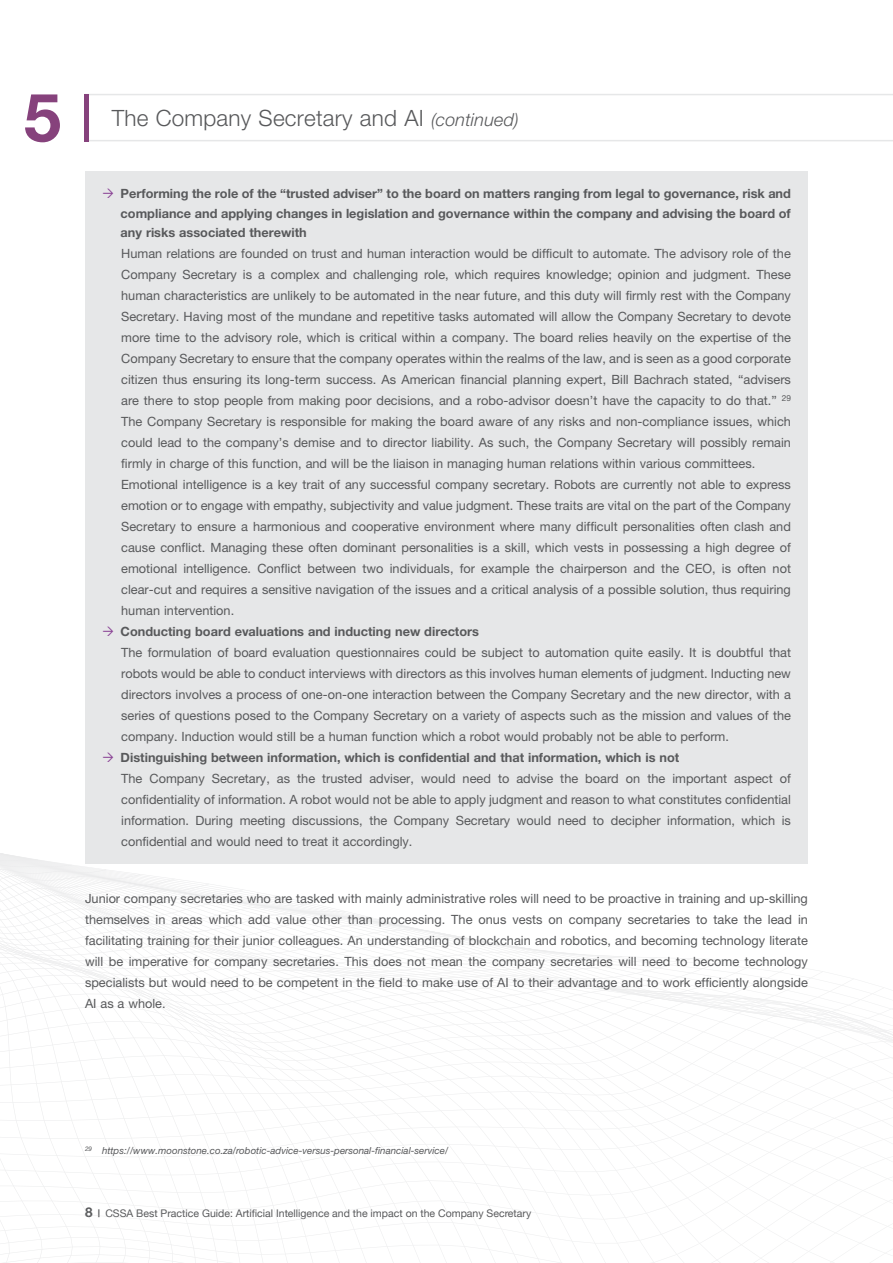
<style>
.page{position:relative;width:893px;height:1263px;background:#fff}
.page>*{position:absolute;margin:0;border:0;box-sizing:border-box;transform-origin:0 0}
.t1{font:700 67.05px "Helvetica Neue";color:#86427c}
.t2{font:300 22.5px "Helvetica Neue";letter-spacing:.01em;color:#58595b}
.t3{font:12.75px/21px "Helvetica Neue";color:#58595b;text-align:justify}
.t4{font:700 12.75px/19.5px "Helvetica Neue";color:#58595b;text-align:justify}
.t5{font:10.5px "Helvetica Neue";color:#58595b}
.t6{font:italic 9.75px "Helvetica Neue";color:#58595b}
.s1{font-style:italic;font-size:18px}
.s2{font-weight:700;font-size:13.5px}
.s3{font-weight:700}
</style>
<div class="page">
<svg style="left:0;top:853px;width:893px;height:410px"></svg>
<div style="left:85px;top:171px;width:723px;height:692px;background:#e6e7e8"></div>
<svg style="left:89px;top:94px;width:804px;height:47px"></svg>
<hr style="left:85px;top:94px;width:4px;height:47px;background:#86427c">
<h1 class="t1" style="left:24px;top:76px;width:39px">5</h1>
<h2 class="t2" style="left:112px;top:105px;width:409px">The Company Secretary and AI <span class="s1">(continued)</span></h2>
<p class="t4" style="left:121px;top:184px;width:672px">Performing the role of the “trusted adviser” to the board on matters ranging from legal to governance, risk and compliance and applying changes in legislation and governance within the company and advising the board of any risks associated therewith</p>
<p class="t3" style="left:121px;top:243px;width:671px;text-align:left">Human relations are founded on trust and human interaction would be difficult to automate. The advisory role of the Company Secretary is a complex and challenging role, which requires knowledge; opinion and judgment. These human characteristics are unlikely to be automated in the near future, and this duty will firmly rest with the Company Secretary. Having most of the mundane and repetitive tasks automated will allow the Company Secretary to devote more time to the advisory role, which is critical within a company. The board relies heavily on the expertise of the Company Secretary to ensure that the company operates within the realms of the law, and is seen as a good corporate citizen thus ensuring its long-term success. As American financial planning expert, Bill Bachrach stated, “advisers are there to stop people from making poor decisions, and a robo-advisor doesn’t have the capacity to do that.” <sup>29<br></sup>The Company Secretary is responsible for making the board aware of any risks and non-compliance issues, which could lead to the company’s demise and to director liability. As such, the Company Secretary will possibly remain firmly in charge of this function, and will be the liaison in managing human relations within various committees.<br>Emotional intelligence is a key trait of any successful company secretary. Robots are currently not able to express emotion or to engage with empathy, subjectivity and value judgment. These traits are vital on the part of the Company Secretary to ensure a harmonious and cooperative environment where many difficult personalities often clash and cause conflict. Managing these often dominant personalities is a skill, which vests in possessing a high degree of emotional intelligence. Conflict between two individuals, for example the chairperson and the CEO, is often not clear-cut and requires a sensitive navigation of the issues and a critical analysis of a possible solution, thus requiring human intervention.</p>
<p class="t4" style="left:121px;top:622px;width:360px">Conducting board evaluations and inducting new directors</p>
<p class="t3" style="left:121px;top:642px;width:671px">The formulation of board evaluation questionnaires could be subject to automation quite easily. It is doubtful that robots would be able to conduct interviews with directors as this involves human elements of judgment. Inducting new directors involves a process of one-on-one interaction between the Company Secretary and the new director, with a series of questions posed to the Company Secretary on a variety of aspects such as the mission and values of the company. Induction would still be a human function which a robot would probably not be able to perform.</p>
<p class="t4" style="left:121px;top:748px;width:560px">Distinguishing between information, which is confidential and that information, which is not</p>
<p class="t3" style="left:121px;top:768px;width:671px">The Company Secretary, as the trusted adviser, would need to advise the board on the important aspect of confidentiality of information. A robot would not be able to apply judgment and reason to what constitutes confidential information. During meeting discussions, the Company Secretary would need to decipher information, which is confidential and would need to treat it accordingly.</p>
<p class="t3" style="left:85px;top:888px;width:724px">Junior company secretaries who are tasked with mainly administrative roles will need to be proactive in training and up-skilling themselves in areas which add value other than processing. The onus vests on company secretaries to take the lead in facilitating training for their junior colleagues. An understanding of blockchain and robotics, and becoming technology literate will be imperative for company secretaries. This does not mean the company secretaries will need to become technology specialists but would need to be competent in the field to make use of AI to their advantage and to work efficiently alongside AI as a whole.</p>
<p class="t6" style="left:85px;top:1145px;width:365px"><sup>29</sup> https://www.moonstone.co.za/robotic-advice-versus-personal-financial-service/</p>
<p class="t5" style="left:85px;top:1206px;width:448px"><span class="s2">8</span> <span class="s3">|</span> CSSA Best Practice Guide: Artificial Intelligence and the impact on the Company Secretary</p>
</div>
